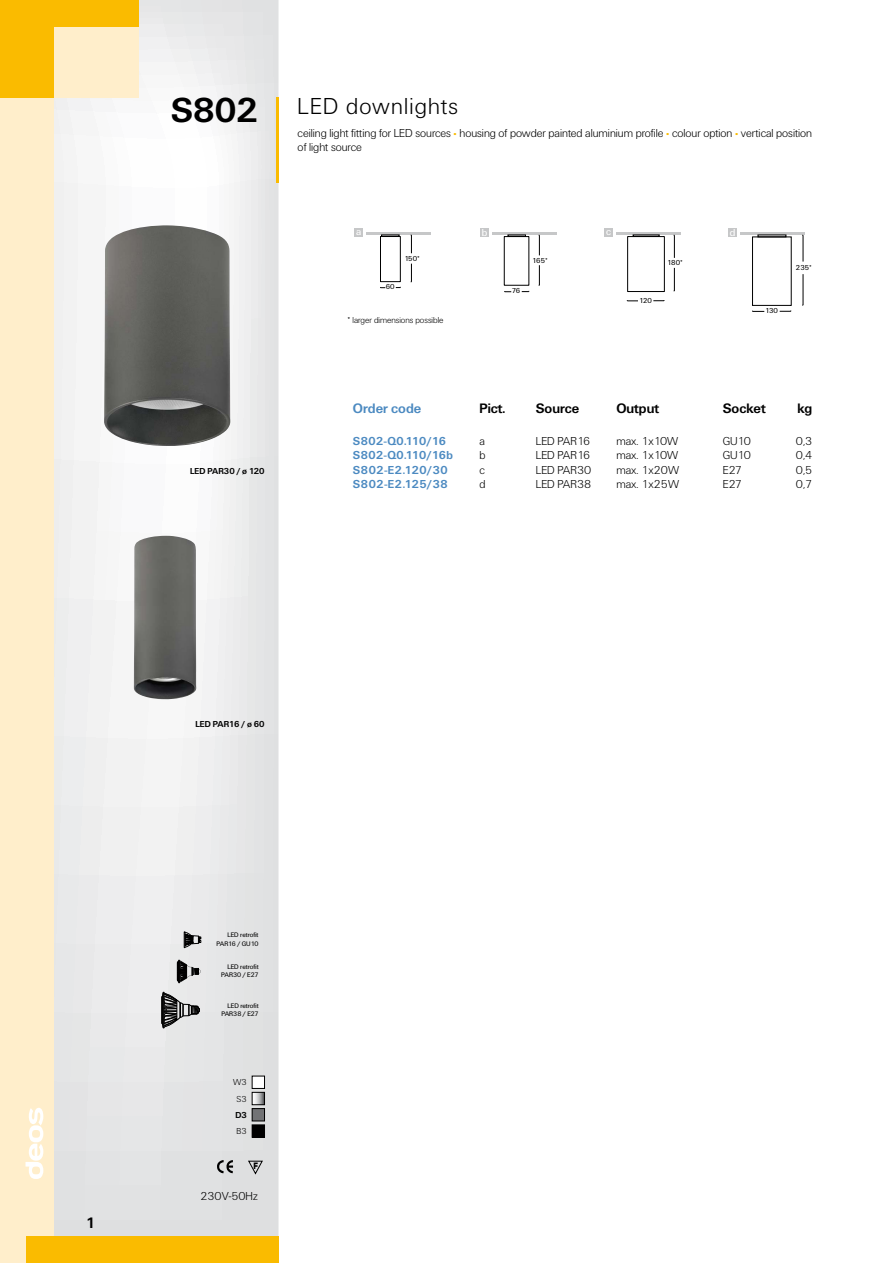
<style>
.page{position:relative;width:893px;height:1263px;background:#fff}
.page>*{position:absolute;margin:0;border:0;box-sizing:border-box;transform-origin:0 0}
.t1{font:700 36px "U001 DOT";color:#000}
.t2{font:24px "U001 DOT Ligh";letter-spacing:.05em;color:#000}
.t3{font:700 15.75px "U001 DOT";color:#000}
.t4{font:700 14.25px "U001 DOT";color:#000}
.t5{font:700 14.25px "U001 DOT";color:#4c8ac1}
.t6{font:12px/14.4px "U001 DOT Ligh";color:#000;text-align:justify}
.t7{font:700 12px/14.4px "U001 DOT";letter-spacing:.04em;color:#4c8ac1}
.t8{font:10.5px "U001 DOT";color:#fff}
.t9{font:9px "U001 DOT Ligh";color:#000}
.t10{font:700 9px "U001 DOT";color:#000}
.t11{font:7.5px "U001 DOT";color:#000}
.t12{font:6.9px/8.2px "U001 DOT";color:#000;text-align:right}
.t13{font:6.75px/8.2px "U001 DOT";color:#000;text-align:right}
.s1{font-family:"Verdana";font-size:9px;color:#fabb00}
</style>
<div class="page">
<svg style="left:53px;top:0;width:226px;height:1236px"></svg>
<hr style="left:276px;top:98px;width:3px;height:85px;background:#fabb00">
<div style="left:0;top:0;width:138px;height:98px;background:#ffeecb"></div>
<div style="left:0;top:0;width:53px;height:1263px;background:#ffeecb"></div>
<div style="left:0;top:0;width:53px;height:98px;background:#fabb00"></div>
<div style="left:0;top:0;width:138px;height:27px;background:#fabb00"></div>
<div style="left:26px;top:1236px;width:253px;height:27px;background:#fabb00"></div>
<svg style="left:26px;top:1108px;width:17px;height:71px"></svg>
<svg style="left:217px;top:1160px;width:16px;height:13px"></svg>
<svg style="left:254px;top:1094px;width:9px;height:9px"></svg>
<div style="left:252px;top:1092px;width:13px;height:13px;border:1px solid #000"></div>
<div style="left:252px;top:1108px;width:12px;height:13px;background:#727375"></div>
<div style="left:252px;top:1108px;width:13px;height:13px;border:1px solid #000"></div>
<div style="left:252px;top:1125px;width:12px;height:12px;background:#000"></div>
<div style="left:252px;top:1125px;width:13px;height:12px;border:1px solid #000"></div>
<div style="left:252px;top:1076px;width:12px;height:12px;background:#fff"></div>
<div style="left:252px;top:1076px;width:13px;height:13px;border:1px solid #000"></div>
<svg style="left:184px;top:932px;width:17px;height:16px"></svg>
<svg style="left:177px;top:960px;width:23px;height:24px"></svg>
<svg style="left:161px;top:992px;width:39px;height:36px"></svg>
<hr style="left:366px;top:232px;width:64px;height:3px;background:#c6c7c8">
<div style="left:354px;top:228px;width:9px;height:9px;background:#c6c7c8"></div>
<svg style="left:411px;top:264px;width:1px;height:19px"></svg>
<svg style="left:411px;top:235px;width:1px;height:18px"></svg>
<div style="left:380px;top:236px;width:20px;height:46px;border:1px solid #000"></div>
<svg style="left:381px;top:235px;width:18px;height:2px"></svg>
<hr style="left:492px;top:232px;width:64px;height:3px;background:#c6c7c8">
<div style="left:480px;top:228px;width:9px;height:9px;background:#c6c7c8"></div>
<svg style="left:539px;top:265px;width:1px;height:21px"></svg>
<svg style="left:539px;top:235px;width:1px;height:20px"></svg>
<div style="left:504px;top:236px;width:25px;height:49px;border:1px solid #000"></div>
<svg style="left:508px;top:235px;width:18px;height:2px"></svg>
<hr style="left:740px;top:232px;width:64px;height:3px;background:#c6c7c8">
<svg style="left:780px;top:311px;width:12px;height:1px"></svg>
<hr style="left:803px;top:274px;width:1px;height:31px;background:#000">
<svg style="left:802px;top:235px;width:2px;height:27px"></svg>
<svg style="left:752px;top:311px;width:12px;height:1px"></svg>
<div style="left:728px;top:228px;width:9px;height:9px;background:#c6c7c8"></div>
<div style="left:752px;top:237px;width:39px;height:69px;border:1px solid #000"></div>
<div style="left:758px;top:235px;width:28px;height:2px;border:1px solid #000"></div>
<hr style="left:616px;top:232px;width:64px;height:3px;background:#c6c7c8">
<div style="left:605px;top:228px;width:8px;height:9px;background:#c6c7c8"></div>
<svg style="left:653px;top:300px;width:12px;height:1px"></svg>
<svg style="left:674px;top:268px;width:1px;height:24px"></svg>
<svg style="left:674px;top:235px;width:1px;height:23px"></svg>
<svg style="left:627px;top:300px;width:11px;height:2px"></svg>
<div style="left:627px;top:236px;width:38px;height:56px;border:1px solid #000"></div>
<div style="left:633px;top:235px;width:26px;height:2px;border:1px solid #000"></div>
<img style="left:104px;top:225px;width:126px;height:221px">
<img style="left:134px;top:536px;width:62px;height:163px">
<svg style="left:248px;top:1160px;width:15px;height:15px"></svg>
<h1 class="t1" style="left:171px;top:89px;width:89px">S802</h1>
<p class="t10" style="left:190px;top:466px;width:76px">LED PAR30 / ø 120</p>
<h2 class="t2" style="left:298px;top:93px;width:162px">LED downlights</h2>
<p class="t6" style="left:298px;top:126px;width:516px">ceiling light fitting for LED sources <span class="s1">▪</span> housing of powder painted aluminium profile <span class="s1">▪</span> colour option <span class="s1">▪</span> vertical position of light source</p>
<p class="t8" style="left:356px;top:226px;width:7px">a</p>
<p class="t11" style="left:386px;top:283px;width:10px">60</p>
<p class="t11" style="left:404px;top:254px;width:17px">150*</p>
<p class="t8" style="left:482px;top:227px;width:7px">b</p>
<p class="t11" style="left:512px;top:287px;width:10px">76</p>
<p class="t11" style="left:532px;top:257px;width:17px">165*</p>
<p class="t8" style="left:606px;top:226px;width:7px">c</p>
<p class="t8" style="left:730px;top:227px;width:7px">d</p>
<p class="t11" style="left:667px;top:259px;width:17px">180*</p>
<p class="t11" style="left:639px;top:296px;width:14px">120</p>
<p class="t11" style="left:796px;top:264px;width:17px">235*</p>
<p class="t11" style="left:765px;top:306px;width:14px">130</p>
<p class="t9" style="left:348px;top:315px;width:97px">* larger dimensions possible</p>
<p class="t5" style="left:353px;top:401px;width:70px">Order code</p>
<p class="t7" style="left:353px;top:434px;width:102px">S802-Q0.110/16<br>S802-Q0.110/16b<br>S802-E2.120/30<br>S802-E2.125/38</p>
<p class="t4" style="left:479px;top:401px;width:28px">Pict.</p>
<p class="t6" style="left:479px;top:434px;width:8px">a b c d</p>
<p class="t4" style="left:536px;top:401px;width:45px">Source</p>
<p class="t6" style="left:536px;top:434px;width:57px">LED PAR16<br>LED PAR16<br>LED PAR30<br>LED PAR38</p>
<p class="t4" style="left:616px;top:401px;width:44px">Output</p>
<p class="t6" style="left:616px;top:434px;width:64px">max. 1x10W max. 1x10W max. 1x20W max. 1x25W</p>
<p class="t4" style="left:723px;top:401px;width:45px">Socket</p>
<p class="t6" style="left:723px;top:434px;width:30px;text-align:left">GU10<br>GU10<br>E27<br>E27</p>
<p class="t4" style="left:797px;top:401px;width:16px">kg</p>
<p class="t6" style="left:796px;top:434px;width:18px">0,3<br>0,4<br>0,5<br>0,7</p>
<h3 class="t3" style="left:86px;top:1214px;width:11px">1</h3>
<p class="t10" style="left:195px;top:719px;width:71px">LED PAR16 / ø 60</p>
<p class="t13" style="left:216px;top:931px;width:43px">LED retrofit<br>PAR16 / GU10</p>
<p class="t12" style="left:221px;top:962px;width:39px">LED retrofit<br>PAR30 / E27</p>
<p class="t12" style="left:221px;top:1001px;width:39px">LED retrofit<br>PAR38 / E27</p>
<p class="t9" style="left:233px;top:1077px;width:15px">W3</p>
<p class="t9" style="left:237px;top:1094px;width:12px">S3</p>
<p class="t10" style="left:235px;top:1110px;width:13px">D3</p>
<p class="t9" style="left:237px;top:1126px;width:12px">B3</p>
<p class="t6" style="left:200px;top:1189px;width:59px">230V-50Hz</p>
</div>
